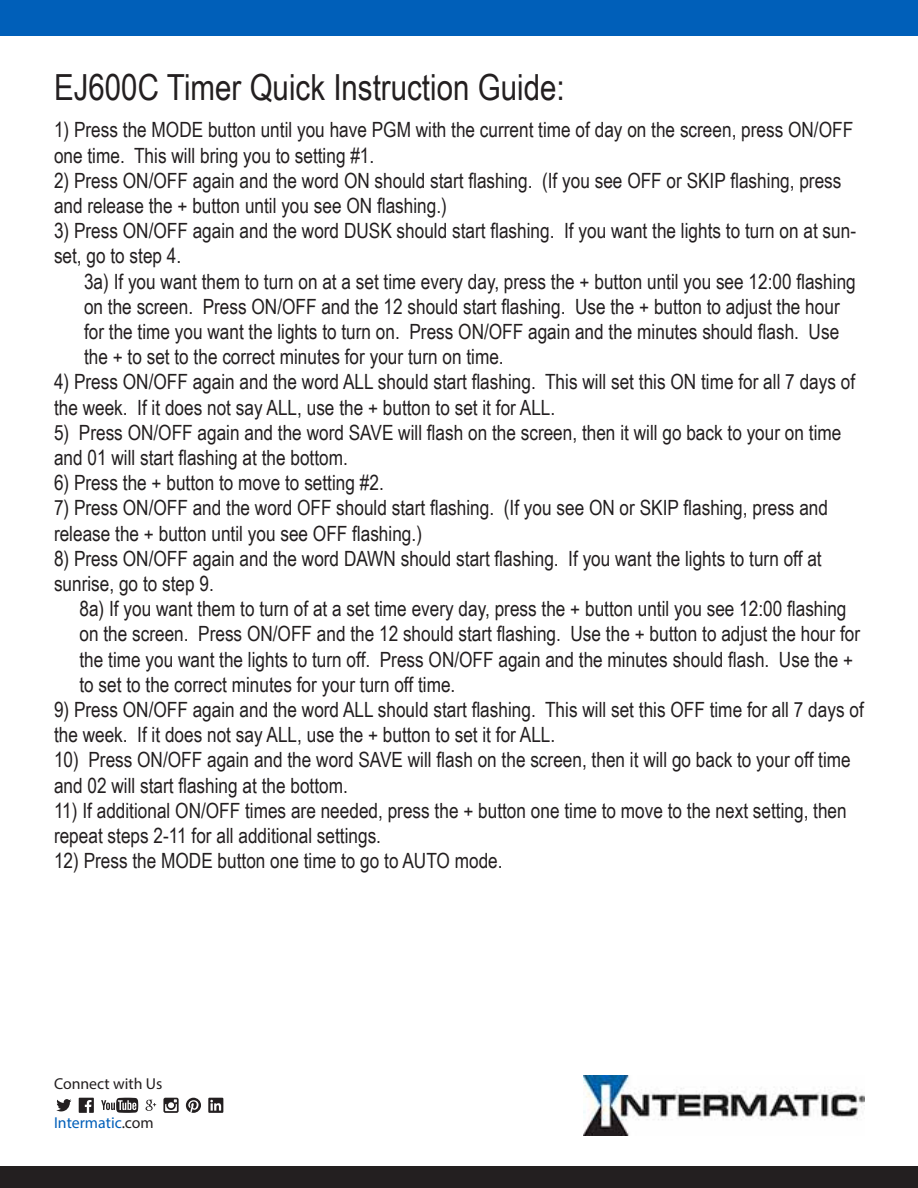
<style>
.page{position:relative;width:918px;height:1188px;background:#fff}
.page>*{position:absolute;margin:0;border:0;box-sizing:border-box;transform-origin:0 0}
.t1{font:36px "Arial Narrow";color:#231f20}
.t2{font:21px/25.2px "Arial Narrow";color:#231f20}
.t3{font:15.9px "Myriad Pro";color:#005fb9}
.t4{font:15.9px "Myriad Pro";color:#231f20}
.s1{color:#231f20}
</style>
<div class="page">
<div style="left:0;top:0;width:918px;height:35px;background:#005fb9"></div>
<div style="left:0;top:1166px;width:918px;height:22px;background:#231f20"></div>
<svg style="left:186px;top:1098px;width:15px;height:15px"></svg>
<svg style="left:208px;top:1098px;width:15px;height:15px"></svg>
<svg style="left:79px;top:1098px;width:15px;height:15px"></svg>
<svg style="left:56px;top:1099px;width:15px;height:12px"></svg>
<svg style="left:101px;top:1098px;width:37px;height:15px"></svg>
<svg style="left:146px;top:1100px;width:10px;height:11px"></svg>
<svg style="left:163px;top:1098px;width:16px;height:15px"></svg>
<img style="left:583px;top:1075px;width:281px;height:60px">
<p class="t1" style="left:54px;top:61px;width:512px">EJ600C Timer Quick Instruction Guide:</p>
<p class="t2" style="left:54px;top:117px;width:801px">1) Press the MODE button until you have PGM with the current time of day on the screen, press ON/OFF one time. This will bring you to setting #1.</p>
<p class="t2" style="left:54px;top:167px;width:789px">2) Press ON/OFF again and the word ON should start flashing. (If you see OFF or SKIP flashing, press and release the + button until you see ON flashing.)</p>
<p class="t2" style="left:54px;top:217px;width:804px">3) Press ON/OFF again and the word DUSK should start flashing. If you want the lights to turn on at sun&shy;set, go to step 4.</p>
<p class="t2" style="left:84px;top:268px;width:773px">3a) If you want them to turn on at a set time every day, press the + button until you see 12:00 flashing on the screen. Press ON/OFF and the 12 should start flashing. Use the + button to adjust the hour for the time you want the lights to turn on. Press ON/OFF again and the minutes should flash. Use the + to set to the correct minutes for your turn on time.</p>
<p class="t2" style="left:54px;top:369px;width:803px">4) Press ON/OFF again and the word ALL should start flashing. This will set this ON time for all 7 days of the week. If it does not say ALL, use the + button to set it for ALL.</p>
<p class="t2" style="left:54px;top:419px;width:789px">5) Press ON/OFF again and the word SAVE will flash on the screen, then it will go back to your on time and 01 will start flashing at the bottom.</p>
<p class="t2" style="left:54px;top:469px;width:331px">6) Press the + button to move to setting #2.</p>
<p class="t2" style="left:54px;top:495px;width:776px">7) Press ON/OFF and the word OFF should start flashing. (If you see ON or SKIP flashing, press and release the + button until you see OFF flashing.)</p>
<p class="t2" style="left:54px;top:545px;width:769px">8) Press ON/OFF again and the word DAWN should start flashing. If you want the lights to turn off at sunrise, go to step 9.</p>
<p class="t2" style="left:80px;top:595px;width:782px">8a) If you want them to turn of at a set time every day, press the + button until you see 12:00 flashing on the screen. Press ON/OFF and the 12 should start flashing. Use the + button to adjust the hour for the time you want the lights to turn off. Press ON/OFF again and the minutes should flash. Use the + to set to the correct minutes for your turn off time.</p>
<p class="t2" style="left:54px;top:696px;width:811px">9) Press ON/OFF again and the word ALL should start flashing. This will set this OFF time for all 7 days of the week. If it does not say ALL, use the + button to set it for ALL.</p>
<p class="t2" style="left:54px;top:747px;width:798px">10) Press ON/OFF again and the word SAVE will flash on the screen, then it will go back to your off time and 02 will start flashing at the bottom.</p>
<p class="t2" style="left:54px;top:797px;width:794px">11) If additional ON/OFF times are needed, press the + button one time to move to the next setting, then repeat steps 2-11 for all additional settings.</p>
<p class="t2" style="left:54px;top:847px;width:450px">12) Press the MODE button one time to go to AUTO mode.</p>
<p class="t4" style="left:54px;top:1073px;width:110px">Connect with Us</p>
<p class="t3" style="left:54px;top:1113px;width:101px">Intermatic<span class="s1">.com</span></p>
</div>
